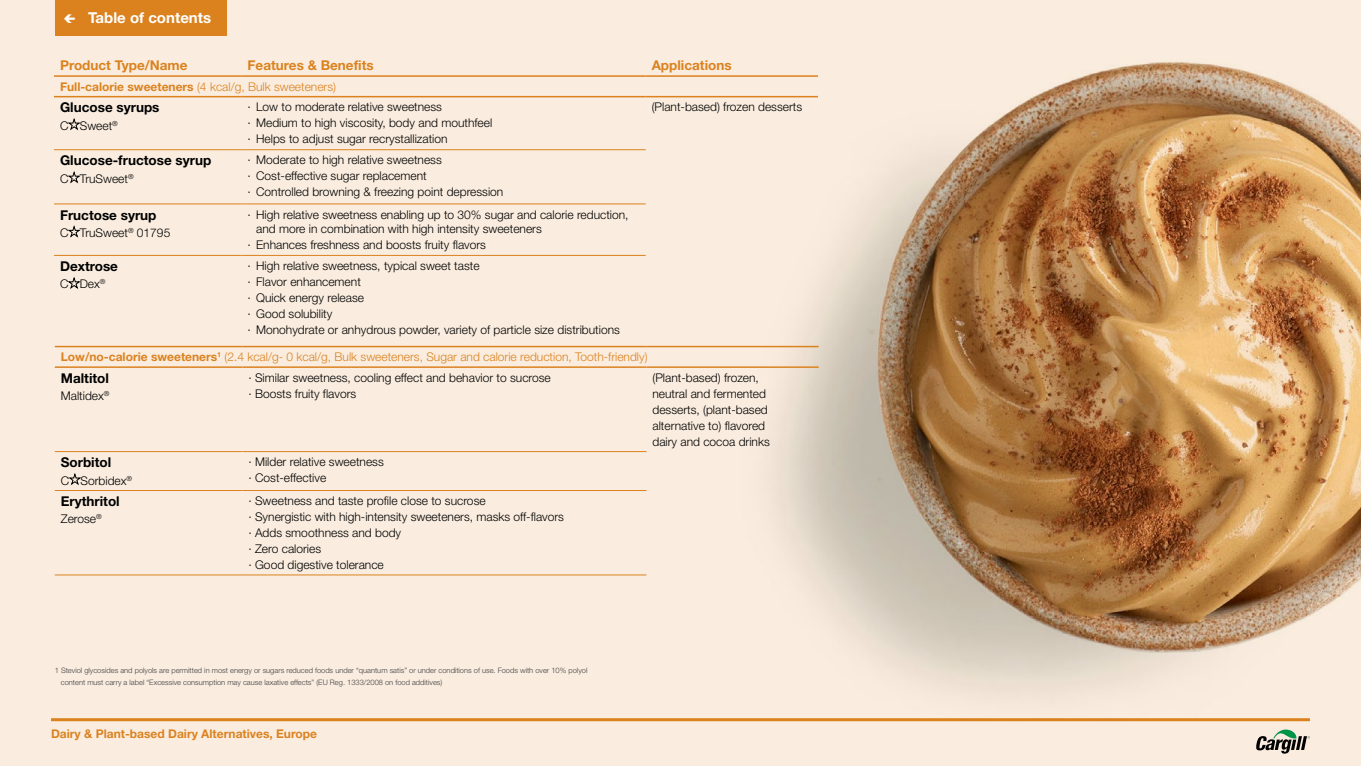
<style>
.page{position:relative;width:1361px;height:766px;background:#fff}
.page>*{position:absolute;margin:0;border:0;box-sizing:border-box;transform-origin:0 0}
.t1{font:700 15px "Helvetica Neue LT Std";color:#fff}
.t2{font:700 13.5px "Helvetica Neue LT Std";color:#000}
.t3{font:700 13.5px "Helvetica Neue LT Std";color:#db821f}
.t4{font:300 12px/15.9px "Helvetica Neue LT Std";color:#000}
.t5{font:300 12px "Helvetica Neue LT Std";color:#db821f}
.t6{font:700 12px "Helvetica Neue LT Std";color:#db821f}
.t7{font:300 7.5px/12px "Helvetica Neue LT Std";color:#414042}
.s1{font-weight:700}
</style>
<div class="page">
<div style="left:0;top:0;width:1361px;height:765px;background:#faeddf"></div>
<hr style="left:51px;top:718px;width:1259px;height:3px;background:#db821f">
<svg style="left:1256px;top:729px;width:54px;height:24px"></svg>
<div style="left:55px;top:0;width:172px;height:36px;background:#db821f"></div>
<img style="left:742px;top:61px;width:619px;height:661px">
<hr style="left:55px;top:346px;width:187px;height:1px;background:#db821f">
<hr style="left:242px;top:346px;width:404px;height:1px;background:#db821f">
<hr style="left:646px;top:346px;width:173px;height:1px;background:#db821f">
<hr style="left:55px;top:366px;width:187px;height:2px;background:#db821f">
<hr style="left:242px;top:366px;width:404px;height:2px;background:#db821f">
<hr style="left:646px;top:366px;width:173px;height:2px;background:#db821f">
<hr style="left:55px;top:451px;width:187px;height:1px;background:#db821f">
<hr style="left:242px;top:451px;width:404px;height:1px;background:#db821f">
<hr style="left:55px;top:490px;width:187px;height:1px;background:#db821f">
<hr style="left:242px;top:490px;width:404px;height:1px;background:#db821f">
<hr style="left:55px;top:574px;width:187px;height:1px;background:#db821f">
<hr style="left:242px;top:574px;width:404px;height:1px;background:#db821f">
<svg style="left:69px;top:473px;width:12px;height:12px"></svg>
<hr style="left:54px;top:75px;width:188px;height:2px;background:#db821f">
<hr style="left:242px;top:75px;width:404px;height:2px;background:#db821f">
<hr style="left:646px;top:75px;width:172px;height:2px;background:#db821f">
<hr style="left:54px;top:96px;width:188px;height:1px;background:#db821f">
<hr style="left:242px;top:96px;width:404px;height:1px;background:#db821f">
<hr style="left:646px;top:96px;width:172px;height:1px;background:#db821f">
<hr style="left:54px;top:149px;width:188px;height:1px;background:#db821f">
<hr style="left:242px;top:149px;width:404px;height:1px;background:#db821f">
<hr style="left:54px;top:203px;width:188px;height:1px;background:#db821f">
<hr style="left:242px;top:203px;width:404px;height:1px;background:#db821f">
<hr style="left:54px;top:255px;width:188px;height:1px;background:#db821f">
<hr style="left:242px;top:255px;width:404px;height:1px;background:#db821f">
<svg style="left:68px;top:118px;width:12px;height:12px"></svg>
<svg style="left:68px;top:171px;width:12px;height:12px"></svg>
<svg style="left:68px;top:225px;width:12px;height:12px"></svg>
<svg style="left:68px;top:277px;width:12px;height:12px"></svg>
<p class="t1" style="left:88px;top:9px;width:125px">Table of contents</p>
<p class="t3" style="left:60px;top:57px;width:129px">Product Type/Name</p>
<p class="t3" style="left:248px;top:57px;width:128px">Features &amp; Benefits</p>
<p class="t3" style="left:652px;top:57px;width:81px">Applications</p>
<p class="t5" style="left:60px;top:79px;width:277px"><span class="s1">Full-calorie sweeteners</span> (4 kcal/g, Bulk sweeteners)</p>
<p class="t2" style="left:60px;top:99px;width:101px">Glucose syrups</p>
<p class="t4" style="left:60px;top:117px;width:59px">C Sweet<sup>®</sup></p>
<p class="t4" style="left:248px;top:99px;width:246px">∙ Low to moderate relative sweetness<br>∙ Medium to high viscosity, body and mouthfeel ∙ Helps to adjust sugar recrystallization</p>
<p class="t4" style="left:652px;top:99px;width:152px">(Plant-based) frozen desserts</p>
<p class="t2" style="left:60px;top:152px;width:153px">Glucose-fructose syrup</p>
<p class="t4" style="left:60px;top:170px;width:75px">C TruSweet<sup>®</sup></p>
<p class="t2" style="left:60px;top:206px;width:98px">Fructose syrup</p>
<p class="t4" style="left:60px;top:224px;width:112px">C TruSweet<sup>®</sup> 01795</p>
<p class="t2" style="left:60px;top:258px;width:60px">Dextrose</p>
<p class="t4" style="left:60px;top:276px;width:47px">C Dex<sup>®</sup></p>
<p class="t4" style="left:248px;top:152px;width:257px">∙ Moderate to high relative sweetness<br>∙ Cost-effective sugar replacement<br>∙ Controlled browning &amp; freezing point depression</p>
<p class="t4" style="left:256px;top:207px;width:374px;line-height:14.2px;text-indent:-9px">∙ High relative sweetness enabling up to 30% sugar and calorie reduction, and more in combination with high intensity sweeteners</p>
<p class="t4" style="left:248px;top:236px;width:240px">∙ Enhances freshness and boosts fruity flavors</p>
<p class="t4" style="left:248px;top:257px;width:374px">∙ High relative sweetness, typical sweet taste<br>∙ Flavor enhancement<br>∙ Quick energy release<br>∙ Good solubility<br>∙ Monohydrate or anhydrous powder, variety of particle size distributions</p>
<p class="t5" style="left:61px;top:349px;width:588px"><span class="s1">Low/no-calorie sweeteners</span><sup>1</sup> (2.4 kcal/g- 0 kcal/g, Bulk sweeteners, Sugar and calorie reduction, Tooth-friendly)</p>
<p class="t2" style="left:61px;top:369px;width:50px">Maltitol</p>
<p class="t4" style="left:61px;top:387px;width:50px">Maltidex<sup>®</sup></p>
<p class="t4" style="left:248px;top:369px;width:304px">∙ Similar sweetness, cooling effect and behavior to sucrose ∙ Boosts fruity flavors</p>
<p class="t4" style="left:652px;top:369px;width:119px">(Plant-based) frozen, neutral and fermented desserts, (plant-based alternative to) flavored dairy and cocoa drinks</p>
<p class="t2" style="left:61px;top:454px;width:52px">Sorbitol</p>
<p class="t4" style="left:61px;top:472px;width:73px">C Sorbidex<sup>®</sup></p>
<p class="t2" style="left:61px;top:493px;width:60px">Erythritol</p>
<p class="t4" style="left:61px;top:511px;width:42px">Zerose<sup>®</sup></p>
<p class="t4" style="left:248px;top:453px;width:137px">∙ Milder relative sweetness ∙ Cost-effective</p>
<p class="t4" style="left:248px;top:492px;width:317px">∙ Sweetness and taste profile close to sucrose<br>∙ Synergistic with high-intensity sweeteners, masks off-flavors ∙ Adds smoothness and body<br>∙ Zero calories<br>∙ Good digestive tolerance</p>
<p class="t7" style="left:61px;top:664px;width:528px;text-indent:-6px">1 Steviol glycosides and polyols are permitted in most energy or sugars reduced foods under “quantum satis” or under conditions of use. Foods with over 10% polyol content must carry a label “Excessive consumption may cause laxative effects” (EU Reg. 1333/2008 on food additives)</p>
<p class="t6" style="left:51px;top:726px;width:267px">Dairy &amp; Plant-based Dairy Alternatives, Europe</p>
</div>
